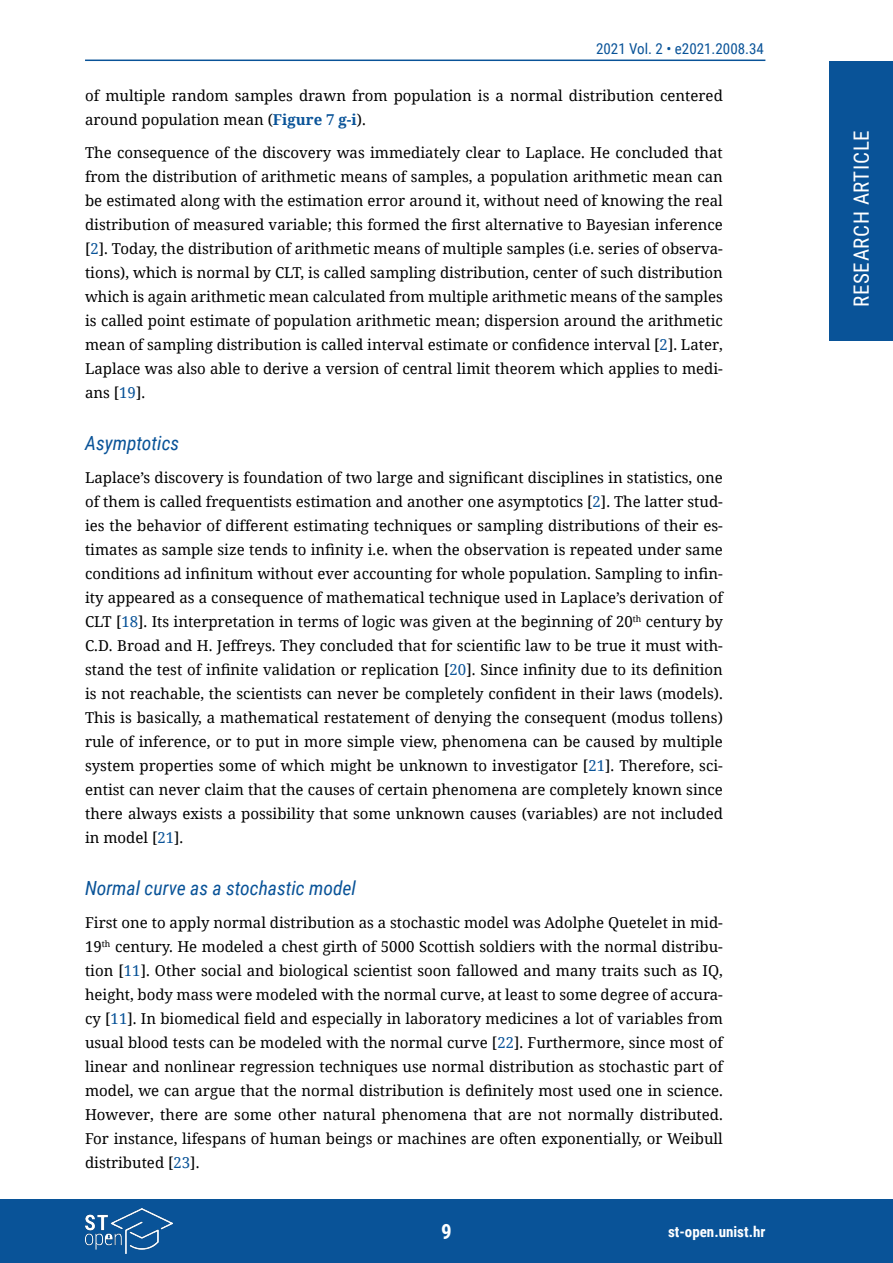
<style>
.page{position:relative;width:893px;height:1263px;background:#fff}
.page>*{position:absolute;margin:0;border:0;box-sizing:border-box;transform-origin:0 0}
.t1{font:21px "Roboto Condensed";letter-spacing:.035em;color:#fff}
.t2{font:700 21px "Roboto Condensed";color:#fff}
.t3{font:italic 19.5px "Roboto Condensed";color:#095398}
.t4{font:15px/24px "Noto Serif";color:#000;text-align:justify}
.t5{font:15px "Roboto Condensed";color:#095398}
.t6{font:700 15px "Roboto Condensed";color:#fff}
.s1{font-weight:700;color:#095398}
.s2{color:#095398}
</style>
<div class="page">
<div style="left:829px;top:61px;width:64px;height:279px;background:#095398"></div>
<div style="left:0;top:1199px;width:893px;height:64px;background:#095398"></div>
<hr style="left:85px;top:60px;width:680px;height:1px;background:#095398">
<img style="left:85px;top:1209px;width:87px;height:44px">
<p class="t5" style="left:596px;top:38px;width:169px">2021 Vol. 2 • e2021.2008.34</p>
<p class="t4" style="left:85px;top:83px;width:639px">of multiple random samples drawn from population is a normal distribution centered around population mean (<span class="s1">Figure 7 g-i</span>).</p>
<p class="t4" style="left:85px;top:140px;width:639px">The consequence of the discovery was immediately clear to Laplace. He concluded that from the distribution of arithmetic means of samples, a population arithmetic mean can be estimated along with the estimation error around it, without need of knowing the real distribution of measured variable; this formed the first alternative to Bayesian inference [<span class="s2">2</span>]. Today, the distribution of arithmetic means of multiple samples (i.e. series of observa&shy;tions), which is normal by CLT, is called sampling distribution, center of such distribution which is again arithmetic mean calculated from multiple arithmetic means of the samples is called point estimate of population arithmetic mean; dispersion around the arithmetic mean of sampling distribution is called interval estimate or confidence interval [<span class="s2">2</span>]. Later, Laplace was also able to derive a version of central limit theorem which applies to medi&shy;ans [<span class="s2">19</span>].</p>
<h2 class="t3" style="left:85px;top:429px;width:96px">Asymptotics</h2>
<p class="t4" style="left:85px;top:465px;width:639px">Laplace’s discovery is foundation of two large and significant disciplines in statistics, one of them is called frequentists estimation and another one asymptotics [<span class="s2">2</span>]. The latter stud&shy;ies the behavior of different estimating techniques or sampling distributions of their es&shy;timates as sample size tends to infinity i.e. when the observation is repeated under same conditions ad infinitum without ever accounting for whole population. Sampling to infin&shy;ity appeared as a consequence of mathematical technique used in Laplace’s derivation of CLT [<span class="s2">18</span>]. Its interpretation in terms of logic was given at the beginning of 20<sup>th</sup> century by C.D. Broad and H. Jeffreys. They concluded that for scientific law to be true it must with&shy;stand the test of infinite validation or replication [<span class="s2">20</span>]. Since infinity due to its definition is not reachable, the scientists can never be completely confident in their laws (models).<br>This is basically, a mathematical restatement of denying the consequent (modus tollens) rule of inference, or to put in more simple view, phenomena can be caused by multiple system properties some of which might be unknown to investigator [<span class="s2">21</span>]. Therefore, sci&shy;entist can never claim that the causes of certain phenomena are completely known since there always exists a possibility that some unknown causes (variables) are not included in model [<span class="s2">21</span>].</p>
<h2 class="t3" style="left:85px;top:875px;width:272px">Normal curve as a stochastic model</h2>
<p class="t4" style="left:85px;top:910px;width:639px">First one to apply normal distribution as a stochastic model was Adolphe Quetelet in mid-19<sup>th</sup> century. He modeled a chest girth of 5000 Scottish soldiers with the normal distribu&shy;tion [<span class="s2">11</span>]. Other social and biological scientist soon fallowed and many traits such as IQ, height, body mass were modeled with the normal curve, at least to some degree of accura&shy;cy [<span class="s2">11</span>]. In biomedical field and especially in laboratory medicines a lot of variables from usual blood tests can be modeled with the normal curve [<span class="s2">22</span>]. Furthermore, since most of linear and nonlinear regression techniques use normal distribution as stochastic part of model, we can argue that the normal distribution is definitely most used one in science.<br>However, there are some other natural phenomena that are not normally distributed.<br>For instance, lifespans of human beings or machines are often exponentially, or Weibull distributed [<span class="s2">23</span>].</p>
<h1 class="t2" style="left:441px;top:1217px;width:12px">9</h1>
<p class="t6" style="left:668px;top:1221px;width:99px">st-open.unist.hr</p>
<h1 class="t1" style="left:847px;top:307px;width:179px;rotate:-90deg">RESEARCH ARTICLE</h1>
</div>
